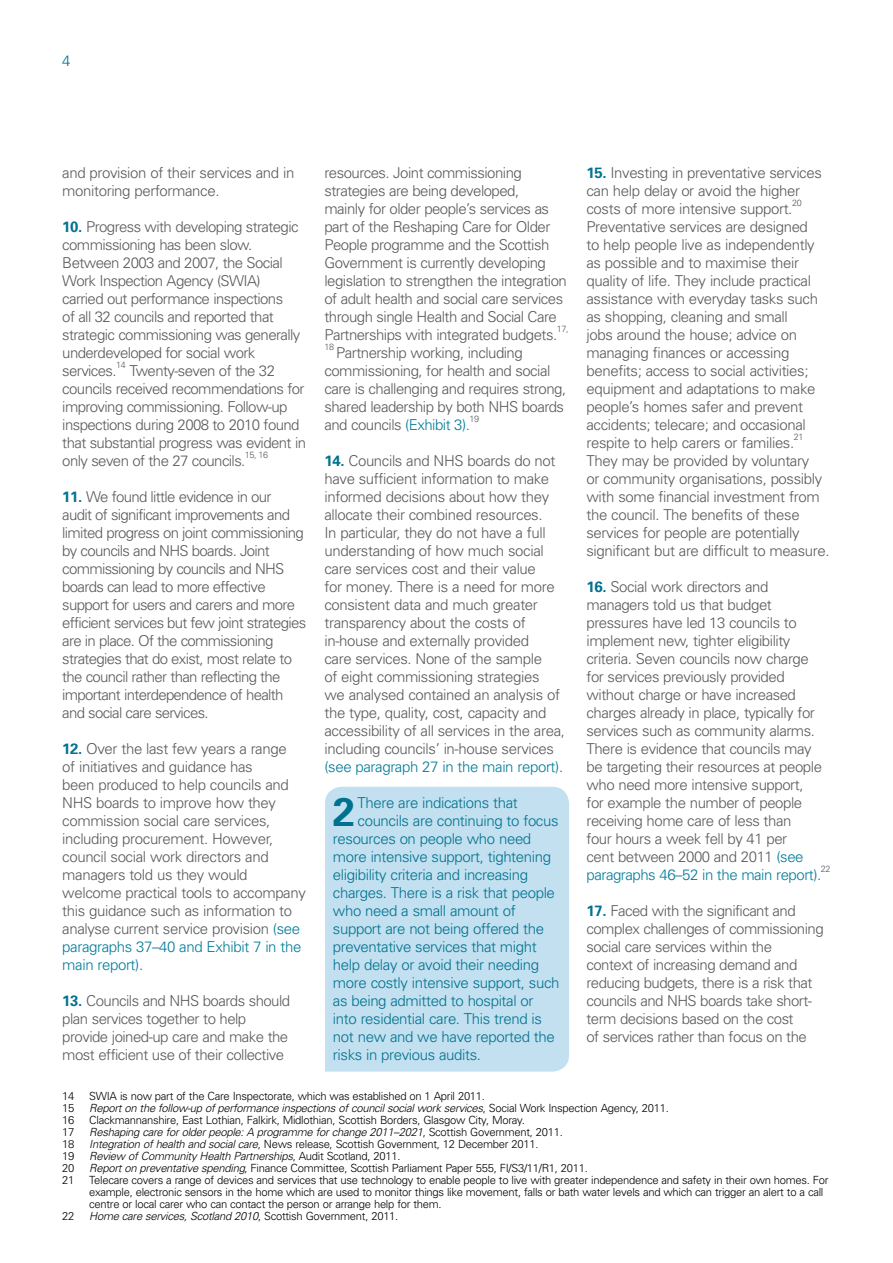
<style>
.page{position:relative;width:893px;height:1263px;background:#fff}
.page>*{position:absolute;margin:0;border:0;box-sizing:border-box;transform-origin:0 0}
.Paragraph_-_highligh{font:700 39.9px "Univers";color:#00728f}
.Paragraph{font:300 15px/18px "Univers";letter-spacing:-.03em;color:#58595b}
.Paragraph_-_highligh-2{font:300 15px "Univers";letter-spacing:-.025em;color:#00728f}
.Footnote{font:300 11.25px/12px "Univers";letter-spacing:-.025em;color:#000}
.Footnote-2{font:italic 300 11.25px "Univers";letter-spacing:-.025em;color:#000}
.Paragraph-2{font:300 9px "Univers";letter-spacing:-.035em;color:#58595b}
.s1{font-weight:700;color:#00728f}
.s2{color:#007b98}
.s3{font-style:normal}
.s4{font-style:italic}
</style>
<div class="page">
<div style="left:325px;top:787px;width:244px;height:284px;background:#c2e0ef"></div>
<p class="Paragraph_-_highligh-2" style="left:62px;top:52px;width:10px">4</p>
<p class="Paragraph" style="left:62px;top:163px;width:234px">and provision of their services and in monitoring performance.</p>
<p class="Paragraph" style="left:62px;top:217px;width:240px"><span class="s1">10.</span> Progress with developing strategic commissioning has been slow.<br>Between 2003 and 2007, the Social<br>Work Inspection Agency (SWIA) carried out performance inspections<br>of all 32 councils and reported that strategic commissioning was generally underdeveloped for social work services.</p>
<p class="Paragraph-2" style="left:116px;top:360px;width:11px">14</p>
<p class="Paragraph" style="left:62px;top:361px;width:245px;text-indent:67px">Twenty-seven of the 32 councils received recommendations for improving commissioning. Follow-up inspections during 2008 to 2010 found that substantial progress was evident in only seven of the 27 councils.</p>
<p class="Paragraph-2" style="left:245px;top:450px;width:25px">15, 16</p>
<p class="Paragraph" style="left:62px;top:487px;width:246px"><span class="s1">11.</span> We found little evidence in our<br>audit of significant improvements and limited progress on joint commissioning by councils and NHS boards. Joint commissioning by councils and NHS boards can lead to more effective support for users and carers and more efficient services but few joint strategies are in place. Of the commissioning strategies that do exist, most relate to the council rather than reflecting the important interdependence of health and social care services.</p>
<p class="Paragraph" style="left:62px;top:739px;width:245px"><span class="s1">12.</span> Over the last few years a range<br>of initiatives and guidance has<br>been produced to help councils and<br>NHS boards to improve how they commission social care services, including procurement. However, council social work directors and managers told us they would welcome practical tools to accompany this guidance such as information to analyse current service provision <span class="s2">(see paragraphs 37–40 and Exhibit 7 in the main report)</span>.</p>
<p class="Paragraph" style="left:62px;top:991px;width:229px"><span class="s1">13.</span> Councils and NHS boards should plan services together to help provide joined-up care and make the most efficient use of their collective</p>
<p class="Paragraph" style="left:324px;top:163px;width:244px">resources. Joint commissioning strategies are being developed,<br>mainly for older people’s services as part of the Reshaping Care for Older People programme and the Scottish Government is currently developing legislation to strengthen the integration of adult health and social care services through single Health and Social Care Partnerships with integrated budgets.</p>
<p class="Paragraph-2" style="left:557px;top:324px;width:13px">17,</p>
<p class="Paragraph-2" style="left:324px;top:342px;width:11px">18</p>
<p class="Paragraph" style="left:324px;top:343px;width:243px;text-indent:12px">Partnership working, including commissioning, for health and social care is challenging and requires strong, shared leadership by both NHS boards and councils <span class="s2">(Exhibit 3)</span>.</p>
<p class="Paragraph-2" style="left:469px;top:414px;width:11px">19</p>
<p class="Paragraph" style="left:324px;top:451px;width:242px"><span class="s1">14.</span> Councils and NHS boards do not have sufficient information to make informed decisions about how they allocate their combined resources.<br>In particular, they do not have a full understanding of how much social care services cost and their value<br>for money. There is a need for more consistent data and much greater transparency about the costs of in-house and externally provided<br>care services. None of the sample<br>of eight commissioning strategies<br>we analysed contained an analysis of the type, quality, cost, capacity and accessibility of all services in the area, including councils’ in-house services <span class="s2">(see paragraph 27 in the main report)</span>.</p>
<p class="Paragraph_-_highligh" style="left:333px;top:787px;width:24px">2</p>
<p class="Paragraph_-_highligh-2" style="left:358px;top:793px;width:162px">There are indications that</p>
<p class="Paragraph_-_highligh-2" style="left:358px;top:811px;width:202px">councils are continuing to focus</p>
<p class="Paragraph_-_highligh-2" style="left:333px;top:829px;width:200px">resources on people who need</p>
<p class="Paragraph_-_highligh-2" style="left:333px;top:847px;width:220px">more intensive support, tightening</p>
<p class="Paragraph_-_highligh-2" style="left:333px;top:865px;width:197px">eligibility criteria and increasing</p>
<p class="Paragraph_-_highligh-2" style="left:333px;top:883px;width:223px">charges. There is a risk that people</p>
<p class="Paragraph_-_highligh-2" style="left:333px;top:901px;width:184px">who need a small amount of</p>
<p class="Paragraph_-_highligh-2" style="left:333px;top:919px;width:213px">support are not being offered the</p>
<p class="Paragraph_-_highligh-2" style="left:333px;top:937px;width:205px">preventative services that might</p>
<p class="Paragraph_-_highligh-2" style="left:333px;top:955px;width:208px">help delay or avoid their needing</p>
<p class="Paragraph_-_highligh-2" style="left:333px;top:973px;width:228px">more costly intensive support, such</p>
<p class="Paragraph_-_highligh-2" style="left:333px;top:991px;width:202px">as being admitted to hospital or</p>
<p class="Paragraph_-_highligh-2" style="left:333px;top:1009px;width:211px">into residential care. This trend is</p>
<p class="Paragraph_-_highligh-2" style="left:333px;top:1027px;width:223px">not new and we have reported the</p>
<p class="Paragraph_-_highligh-2" style="left:333px;top:1045px;width:150px">risks in previous audits.</p>
<p class="Paragraph" style="left:586px;top:163px;width:237px"><span class="s1">15.</span> Investing in preventative services can help delay or avoid the higher costs of more intensive support.</p>
<p class="Paragraph-2" style="left:792px;top:198px;width:11px">20</p>
<p class="Paragraph" style="left:586px;top:217px;width:233px">Preventative services are designed to help people live as independently as possible and to maximise their quality of life. They include practical assistance with everyday tasks such as shopping, cleaning and small jobs around the house; advice on managing finances or accessing benefits; access to social activities; equipment and adaptations to make people’s homes safer and prevent accidents; telecare; and occasional respite to help carers or families.</p>
<p class="Paragraph-2" style="left:794px;top:432px;width:11px">21</p>
<p class="Paragraph" style="left:586px;top:451px;width:244px">They may be provided by voluntary<br>or community organisations, possibly with some financial investment from the council. The benefits of these services for people are potentially significant but are difficult to measure.</p>
<p class="Paragraph" style="left:586px;top:577px;width:237px"><span class="s1">16.</span> Social work directors and managers told us that budget pressures have led 13 councils to implement new, tighter eligibility criteria. Seven councils now charge for services previously provided without charge or have increased charges already in place, typically for services such as community alarms.<br>There is evidence that councils may be targeting their resources at people who need more intensive support, for example the number of people receiving home care of less than<br>four hours a week fell by 41 per<br>cent between 2000 and 2011 <span class="s2">(see paragraphs 46–52 in the main report)</span>.</p>
<p class="Paragraph-2" style="left:821px;top:864px;width:11px">22</p>
<p class="Paragraph" style="left:586px;top:901px;width:239px"><span class="s1">17.</span> Faced with the significant and complex challenges of commissioning social care services within the<br>context of increasing demand and reducing budgets, there is a risk that councils and NHS boards take short&shy;term decisions based on the cost<br>of services rather than focus on the</p>
<p class="Footnote" style="left:62px;top:1090px;width:14px">14</p>
<p class="Footnote" style="left:89px;top:1090px;width:397px">SWIA is now part of the Care Inspectorate, which was established on 1 April 2011.</p>
<p class="Footnote" style="left:62px;top:1102px;width:14px">15</p>
<p class="Footnote-2" style="left:89px;top:1101px;width:581px">Report on the follow-up of performance inspections of council social work services<span class="s3">, Social Work Inspection Agency, 2011.</span></p>
<p class="Footnote" style="left:62px;top:1114px;width:14px">16</p>
<p class="Footnote" style="left:89px;top:1114px;width:437px">Clackmannanshire, East Lothian, Falkirk, Midlothian, Scottish Borders, Glasgow City, Moray.</p>
<p class="Footnote" style="left:62px;top:1126px;width:14px">17</p>
<p class="Footnote-2" style="left:89px;top:1125px;width:475px">Reshaping care for older people: A programme for change 2011–2021<span class="s3">, Scottish Government, 2011.</span></p>
<p class="Footnote" style="left:62px;top:1138px;width:14px">18</p>
<p class="Footnote" style="left:89px;top:1138px;width:451px"><span class="s4">Integration of health and social care</span>, News release, Scottish Government, 12 December 2011.</p>
<p class="Footnote" style="left:62px;top:1150px;width:14px">19</p>
<p class="Footnote-2" style="left:89px;top:1149px;width:313px">Review of Community Health Partnerships<span class="s3">, Audit Scotland, 2011.</span></p>
<p class="Footnote" style="left:62px;top:1162px;width:14px">20</p>
<p class="Footnote" style="left:89px;top:1162px;width:500px"><span class="s4">Report on preventative spending</span>, Finance Committee, Scottish Parliament Paper 555, FI/S3/11/R1, 2011.</p>
<p class="Footnote" style="left:62px;top:1174px;width:14px">21</p>
<p class="Footnote" style="left:89px;top:1174px;width:741px">Telecare covers a range of devices and services that use technology to enable people to live with greater independence and safety in their own homes. For example, electronic sensors in the home which are used to monitor things like movement, falls or bath water levels and which can trigger an alert to a call centre or local carer who can contact the person or arrange help for them.</p>
<p class="Footnote" style="left:62px;top:1210px;width:14px">22</p>
<p class="Footnote-2" style="left:89px;top:1209px;width:311px">Home care services, Scotland 2010<span class="s3">, Scottish Government, 2011.</span></p>
</div>
